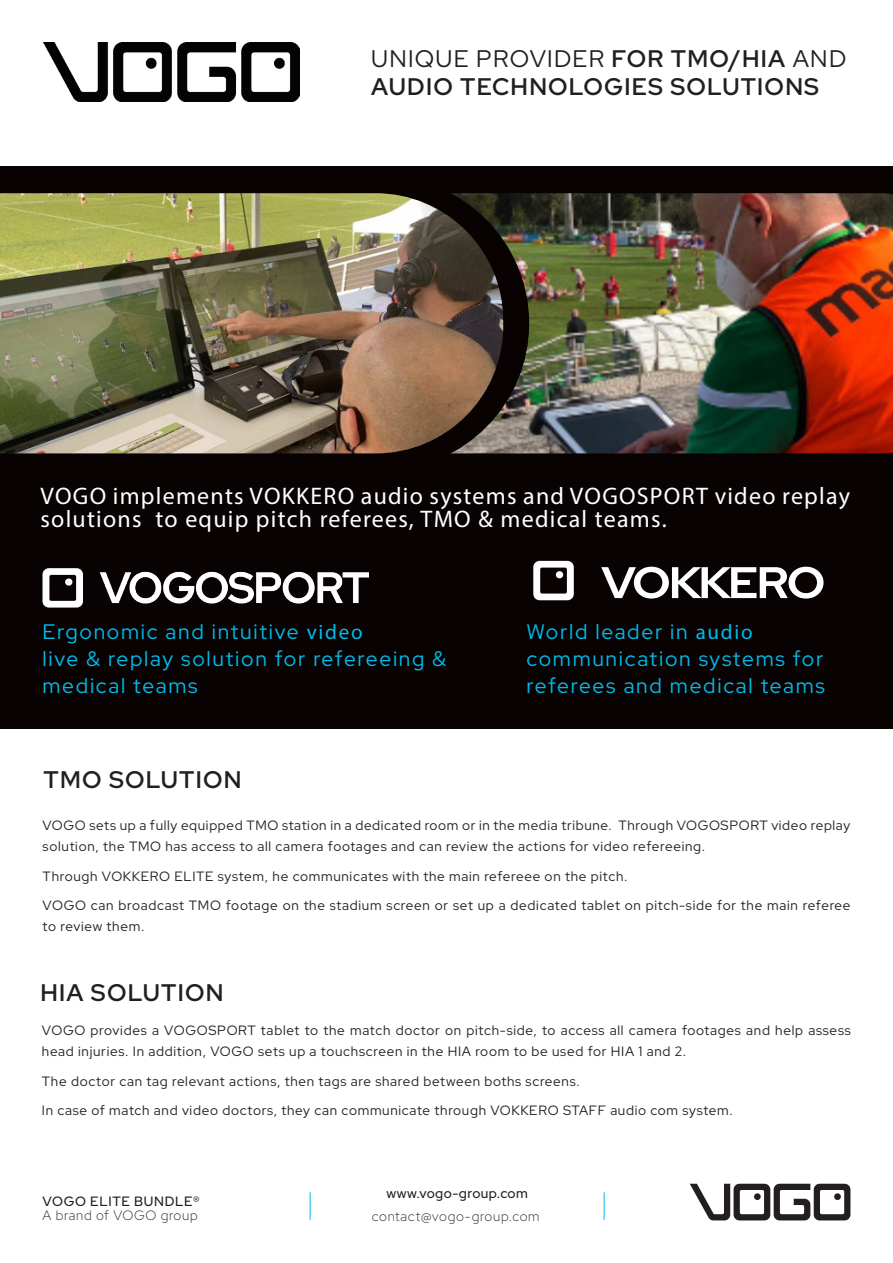
<style>
.page{position:relative;width:893px;height:1263px;background:#fff}
.page>*{position:absolute;margin:0;border:0;box-sizing:border-box;transform-origin:0 0}
.t1{font:24px/22.5px "Myriad Pro";letter-spacing:.05em;color:#fff}
.t2{font:600 24px/28.5px "Red Hat Display";letter-spacing:.05em;color:#231f20}
.t3{font:21px/27px "Red Hat Display";letter-spacing:.085em;color:#00bbec}
.t4{font:13.5px/21px "Red Hat Display";letter-spacing:.055em;color:#231f20}
.t5{font:300 13.5px "Red Hat Display";letter-spacing:.055em;color:#231f20}
.t6{font:500 13.5px "Red Hat Display";letter-spacing:.04em;color:#231f20}
.s1{font-weight:400}
.s2{font-family:"Myriad Pro"}
.s3{color:#fff}
.s4{font-size:18px;color:#fff}
</style>
<div class="page">
<div style="left:0;top:167px;width:893px;height:562px;background:#080302"></div>
<svg style="left:690px;top:1184px;width:160px;height:36px"></svg>
<svg style="left:310px;top:1192px;width:1px;height:28px"></svg>
<svg style="left:604px;top:1192px;width:1px;height:28px"></svg>
<img style="left:529px;top:193px;width:364px;height:260px">
<img style="left:0;top:193px;width:529px;height:261px">
<img style="left:0;top:193px;width:503px;height:260px">
<img style="left:44px;top:43px;width:256px;height:58px">
<svg style="left:601px;top:567px;width:222px;height:32px"></svg>
<svg style="left:533px;top:561px;width:41px;height:39px"></svg>
<div style="left:556px;top:571px;width:7px;height:7px;background:#fff;border-radius:50%"></div>
<img style="left:99px;top:571px;width:270px;height:33px">
<svg style="left:43px;top:568px;width:40px;height:40px"></svg>
<div style="left:65px;top:578px;width:7px;height:8px;background:#fff;border-radius:50%"></div>
<h1 class="t2" style="left:371px;top:44px;width:476px"><span class="s1">UNIQUE PROVIDER</span> FOR TMO/HIA <span class="s1">AND<br></span>AUDIO TECHNOLOGIES SOLUTIONS</h1>
<h1 class="t1" style="left:40px;top:484px;width:811px">VOGO implements VOKKERO audio systems and VOGOSPORT video replay solutions to equip pitch referees, TMO &amp; medical teams.</h1>
<h2 class="t3" style="left:43px;top:617px;width:405px">Ergonomic and intuitive <span class="s2">video<br></span>live &amp; replay solution for refereeing &amp; medical teams</h2>
<h1 class="t2" style="left:44px;top:765px;width:199px">TMO SOLUTION</h1>
<h2 class="t3" style="left:526px;top:617px;width:300px">World leader in <span class="s2">audio </span>communication systems for referees and medical teams</h2>
<p class="t4" style="left:43px;top:814px;width:809px">VOGO sets up a fully equipped TMO station in a dedicated room or in the media tribune. Through VOGOSPORT video replay solution, the TMO has access to all camera footages and can review the actions for video refereeing.</p>
<p class="t4" style="left:43px;top:861px;width:809px;line-height:29.5px">Through VOKKERO ELITE system, he communicates with the main refereee on the pitch.<br>VOGO can broadcast TMO footage on the stadium screen or set up a dedicated tablet on pitch-side for the main referee</p>
<p class="t4" style="left:43px;top:915px;width:103px">to review them.</p>
<h1 class="t2" style="left:40px;top:978px;width:184px">HIA SOLUTION</h1>
<p class="t4" style="left:42px;top:1020px;width:810px">VOGO provides a VOGOSPORT tablet to the match doctor on pitch-side, to access all camera footages and help assess head injuries. In addition, VOGO sets up a touchscreen in the HIA room to be used for HIA 1 and 2.</p>
<p class="t4" style="left:42px;top:1066px;width:774px;line-height:29.5px">The doctor can tag relevant actions, then tags are shared between boths screens.<br>In case of match and video doctors, they can communicate through VOKKERO STAFF audio com system.<span class="s3">F d</span><span class="s4">evices.</span></p>
<p class="t6" style="left:386px;top:1185px;width:143px">www.vogo-group.com</p>
<p class="t6" style="left:43px;top:1192px;width:159px">VOGO ELITE BUNDLE®</p>
<p class="t5" style="left:43px;top:1207px;width:157px">A brand of VOGO group</p>
<p class="t5" style="left:372px;top:1207px;width:169px">contact@vogo-group.com</p>
</div>
